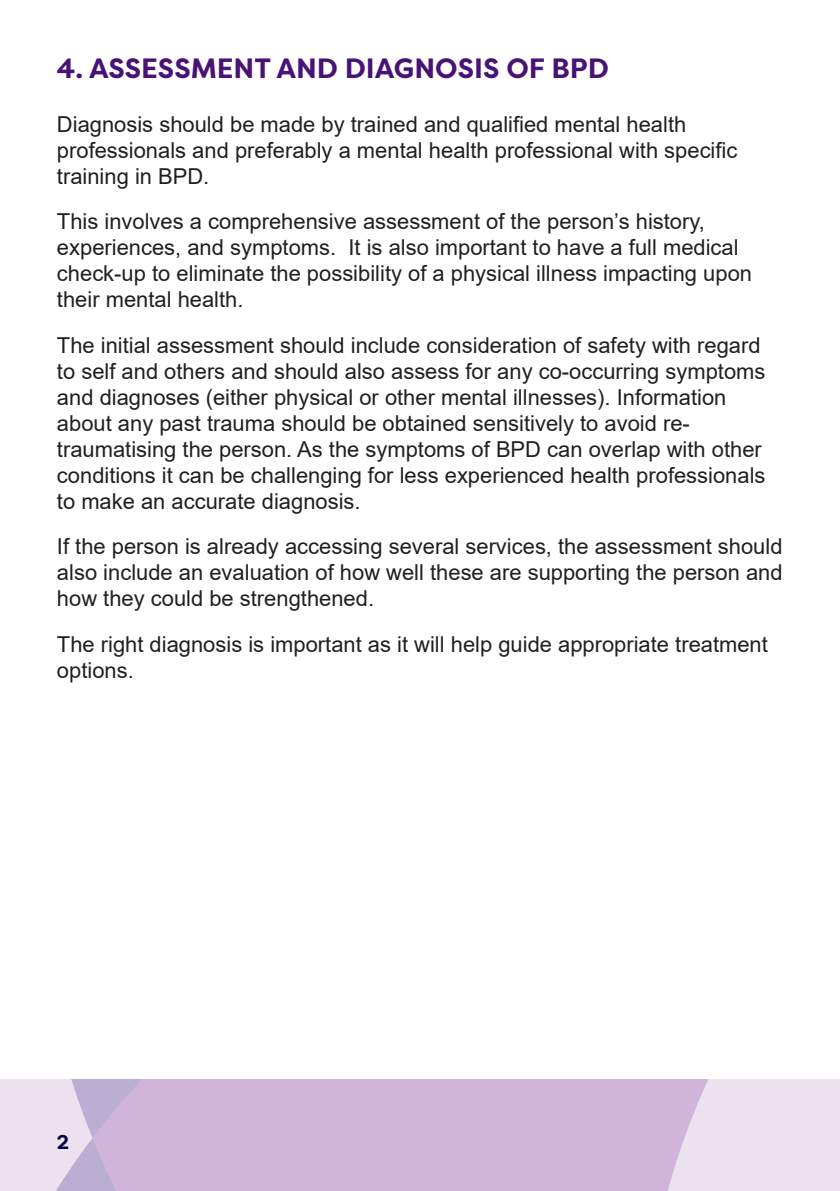
<style>
.page{position:relative;width:840px;height:1191px;background:#fff}
.page>*{position:absolute;margin:0;border:0;box-sizing:border-box;transform-origin:0 0}
.HEADING{font:700 27.8px "Filson Pro";color:#491276}
.t1{font:22px/26px "Arial";color:#231f20}
.t2{font:700 20px "Filson Pro";color:#07003e}
</style>
<div class="page">
<div style="left:0;top:1079px;width:39px;height:59px;background:#ece1ee"></div>
<svg style="left:0;top:1138px;width:92px;height:53px;fill:#ece1ee"></svg>
<svg style="left:39px;top:1079px;width:53px;height:59px;fill:#ece1ee"></svg>
<svg style="left:92px;top:1079px;width:747px;height:112px;fill:#d1b4da"></svg>
<p class="HEADING" style="left:57px;top:51px;width:553px">4. ASSESSMENT AND DIAGNOSIS OF BPD</p>
<p class="t1" style="left:57px;top:111px;width:681px">Diagnosis should be made by trained and qualified mental health professionals and preferably a mental health professional with specific training in BPD.</p>
<p class="t1" style="left:57px;top:208px;width:696px">This involves a comprehensive assessment of the person’s history, experiences, and symptoms. It is also important to have a full medical check-up to eliminate the possibility of a physical illness impacting upon their mental health.</p>
<p class="t1" style="left:57px;top:332px;width:709px">The initial assessment should include consideration of safety with regard to self and others and should also assess for any co-occurring symptoms and diagnoses (either physical or other mental illnesses). Information about any past trauma should be obtained sensitively to avoid re&shy;traumatising the person. As the symptoms of BPD can overlap with other conditions it can be challenging for less experienced health professionals to make an accurate diagnosis.</p>
<p class="t1" style="left:57px;top:533px;width:726px;text-align:justify">If the person is already accessing several services, the assessment should also include an evaluation of how well these are supporting the person and how they could be strengthened.</p>
<p class="t1" style="left:57px;top:631px;width:712px">The right diagnosis is important as it will help guide appropriate treatment options.</p>
<p class="t2" style="left:57px;top:1129px;width:14px">2</p>
</div>
